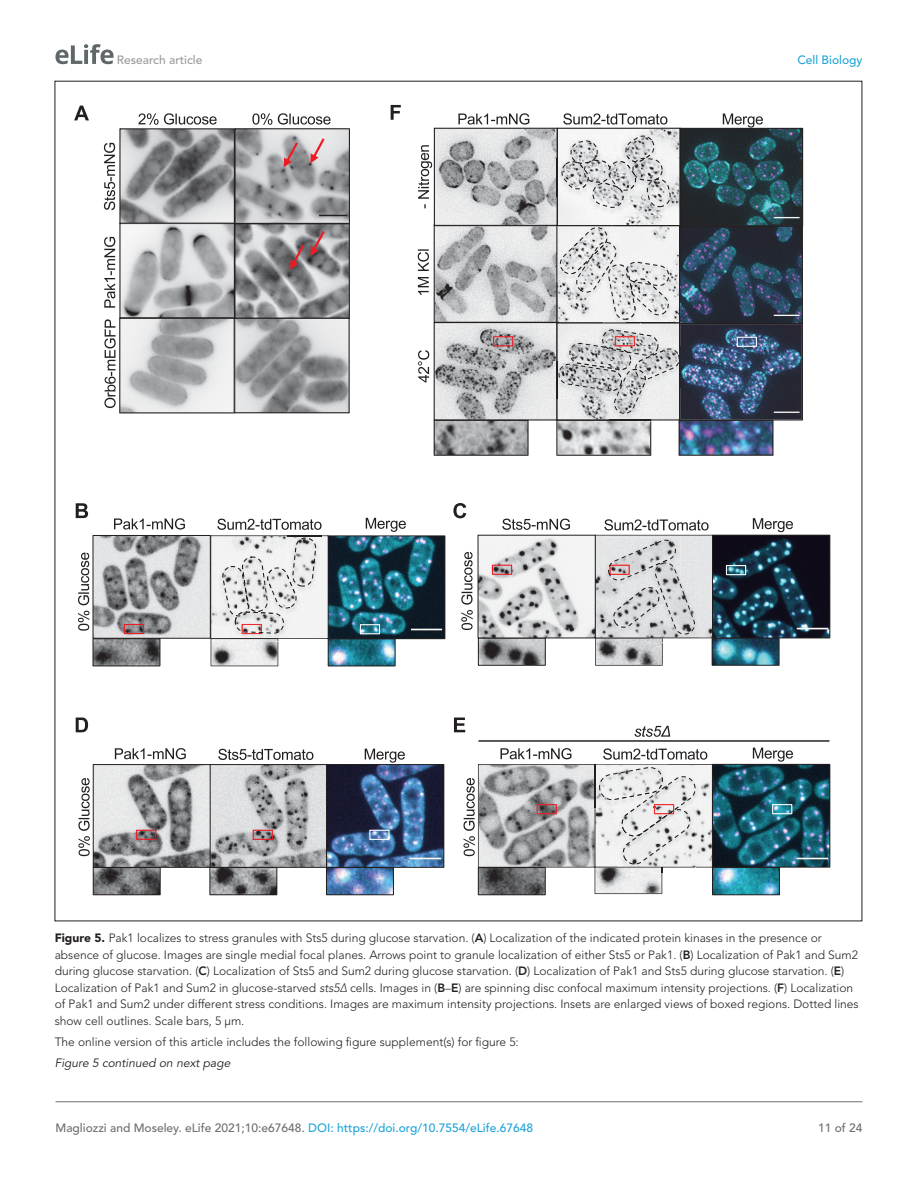
<style>
.page{position:relative;width:918px;height:1188px;background:#fff}
.page>*{position:absolute;margin:0;border:0;box-sizing:border-box;transform-origin:0 0}
.t1{font:300 12px/16.5px "Avenir LT Std";color:#231f20}
.t2{font:500 12px "Avenir LT Std";color:#6e6e70}
.t3{font:italic 12px "Avenir LT Std";color:#231f20}
.t4{font:500 12px "Avenir LT Std";color:#9a9a9a}
.t5{font:500 12px "Avenir LT Std";color:#1ea4d7}
.s1{font-weight:900}
.s2{font-weight:800}
.s3{font-style:italic}
.s4{color:#1ea4d7}
</style>
<div class="page">
<svg style="left:55px;top:44px;width:59px;height:20px"></svg>
<hr style="left:56px;top:1101px;width:806px;height:1px;background:#6e6e70">
<svg style="left:74px;top:106px;width:15px;height:14px"></svg>
<svg style="left:76px;top:503px;width:12px;height:15px"></svg>
<svg style="left:453px;top:503px;width:13px;height:15px"></svg>
<svg style="left:104px;top:113px;width:246px;height:300px;background:#b1b1b3"></svg>
<svg style="left:418px;top:113px;width:385px;height:343px"></svg>
<svg style="left:391px;top:105px;width:10px;height:15px"></svg>
<svg style="left:76px;top:718px;width:389px;height:14px"></svg>
<img style="left:330px;top:640px;width:64px;height:24px">
<div style="left:328px;top:638px;width:68px;height:28px;border:1px solid #231f20"></div>
<img style="left:95px;top:640px;width:63px;height:24px">
<div style="left:93px;top:638px;width:67px;height:28px;border:1px solid #231f20"></div>
<img style="left:95px;top:537px;width:348px;height:100px">
<div style="left:327px;top:536px;width:118px;height:103px;border:1px solid #231f20"></div>
<div style="left:93px;top:535px;width:118px;height:104px;border:1px solid #231f20"></div>
<img style="left:714px;top:869px;width:64px;height:24px">
<div style="left:712px;top:867px;width:68px;height:28px;border:1px solid #231f20"></div>
<div style="left:478px;top:867px;width:68px;height:28px;border:1px solid #231f20"></div>
<img style="left:714px;top:766px;width:114px;height:100px">
<div style="left:712px;top:764px;width:118px;height:104px;border:1px solid #231f20"></div>
<img style="left:714px;top:640px;width:63px;height:24px">
<div style="left:712px;top:638px;width:67px;height:28px;border:1px solid #231f20"></div>
<img style="left:480px;top:640px;width:64px;height:24px">
<div style="left:478px;top:638px;width:68px;height:28px;border:1px solid #231f20"></div>
<img style="left:480px;top:537px;width:348px;height:99px">
<div style="left:712px;top:535px;width:118px;height:103px;border:1px solid #231f20"></div>
<img style="left:95px;top:869px;width:64px;height:24px">
<div style="left:93px;top:867px;width:68px;height:28px;border:1px solid #231f20"></div>
<img style="left:212px;top:869px;width:63px;height:24px">
<div style="left:210px;top:867px;width:67px;height:28px;border:1px solid #231f20"></div>
<img style="left:328px;top:869px;width:64px;height:24px">
<div style="left:326px;top:867px;width:68px;height:28px;border:1px solid #231f20"></div>
<img style="left:95px;top:766px;width:347px;height:100px">
<div style="left:93px;top:764px;width:118px;height:104px;border:1px solid #231f20"></div>
<div style="left:210px;top:764px;width:118px;height:104px;border:1px solid #231f20"></div>
<div style="left:326px;top:764px;width:118px;height:104px;border:1px solid #231f20"></div>
<div style="left:124px;top:624px;width:20px;height:10px;border:1px solid #ed1c24"></div>
<div style="left:360px;top:624px;width:20px;height:10px;border:1px solid #fff"></div>
<div style="left:492px;top:565px;width:20px;height:10px;border:1px solid #ed1c24"></div>
<div style="left:726px;top:565px;width:20px;height:10px;border:1px solid #fff"></div>
<svg style="left:136px;top:829px;width:137px;height:11px;background:#ad9d9f"></svg>
<div style="left:369px;top:830px;width:21px;height:10px;border:1px solid #fff"></div>
<div style="left:772px;top:804px;width:20px;height:10px;border:1px solid #fff"></div>
<svg style="left:114px;top:518px;width:71px;height:12px"></svg>
<svg style="left:115px;top:748px;width:71px;height:11px"></svg>
<svg style="left:502px;top:519px;width:68px;height:11px"></svg>
<svg style="left:218px;top:749px;width:95px;height:11px"></svg>
<svg style="left:366px;top:518px;width:40px;height:14px"></svg>
<svg style="left:753px;top:518px;width:40px;height:14px"></svg>
<svg style="left:365px;top:749px;width:40px;height:14px"></svg>
<svg style="left:753px;top:748px;width:40px;height:14px"></svg>
<svg style="left:210px;top:519px;width:119px;height:147px"></svg>
<svg style="left:595px;top:519px;width:118px;height:147px;background:#cccccd"></svg>
<svg style="left:635px;top:726px;width:35px;height:11px"></svg>
<svg style="left:78px;top:611px;width:11px;height:20px"></svg>
<svg style="left:78px;top:553px;width:11px;height:52px"></svg>
<svg style="left:461px;top:552px;width:12px;height:78px"></svg>
<svg style="left:78px;top:778px;width:12px;height:78px"></svg>
<svg style="left:463px;top:748px;width:250px;height:146px"></svg>
<hr style="left:478px;top:740px;width:351px;height:2px;background:#231f20">
<p class="t4" style="left:117px;top:53px;width:87px">Research article</p>
<p class="t5" style="left:797px;top:53px;width:67px">Cell Biology</p>
<p class="t1" style="left:55px;top:930px;width:806px"><span class="s1">Figure 5.</span> Pak1 localizes to stress granules with Sts5 during glucose starvation. (<span class="s2">A</span>) Localization of the indicated protein kinases in the presence or absence of glucose. Images are single medial focal planes. Arrows point to granule localization of either Sts5 or Pak1. (<span class="s2">B</span>) Localization of Pak1 and Sum2 during glucose starvation. (<span class="s2">C</span>) Localization of Sts5 and Sum2 during glucose starvation. (<span class="s2">D</span>) Localization of Pak1 and Sts5 during glucose starvation. (<span class="s2">E</span>)<br>Localization of Pak1 and Sum2 in glucose-starved <span class="s3">sts5∆</span> cells. Images in (<span class="s2">B</span>–<span class="s2">E</span>) are spinning disc confocal maximum intensity projections. (<span class="s2">F</span>) Localization of Pak1 and Sum2 under different stress conditions. Images are maximum intensity projections. Insets are enlarged views of boxed regions. Dotted lines show cell outlines. Scale bars, 5 μm.</p>
<p class="t1" style="left:55px;top:1033px;width:466px">The online version of this article includes the following figure supplement(s) for figure 5:</p>
<p class="t3" style="left:55px;top:1056px;width:177px">Figure 5 continued on next page</p>
<p class="t2" style="left:56px;top:1121px;width:479px">Magliozzi and Moseley. eLife 2021;10:e67648. <span class="s4">DOI: https://doi.org/10.7554/eLife.67648</span></p>
<p class="t2" style="left:818px;top:1121px;width:46px">11 of 24</p>
</div>
